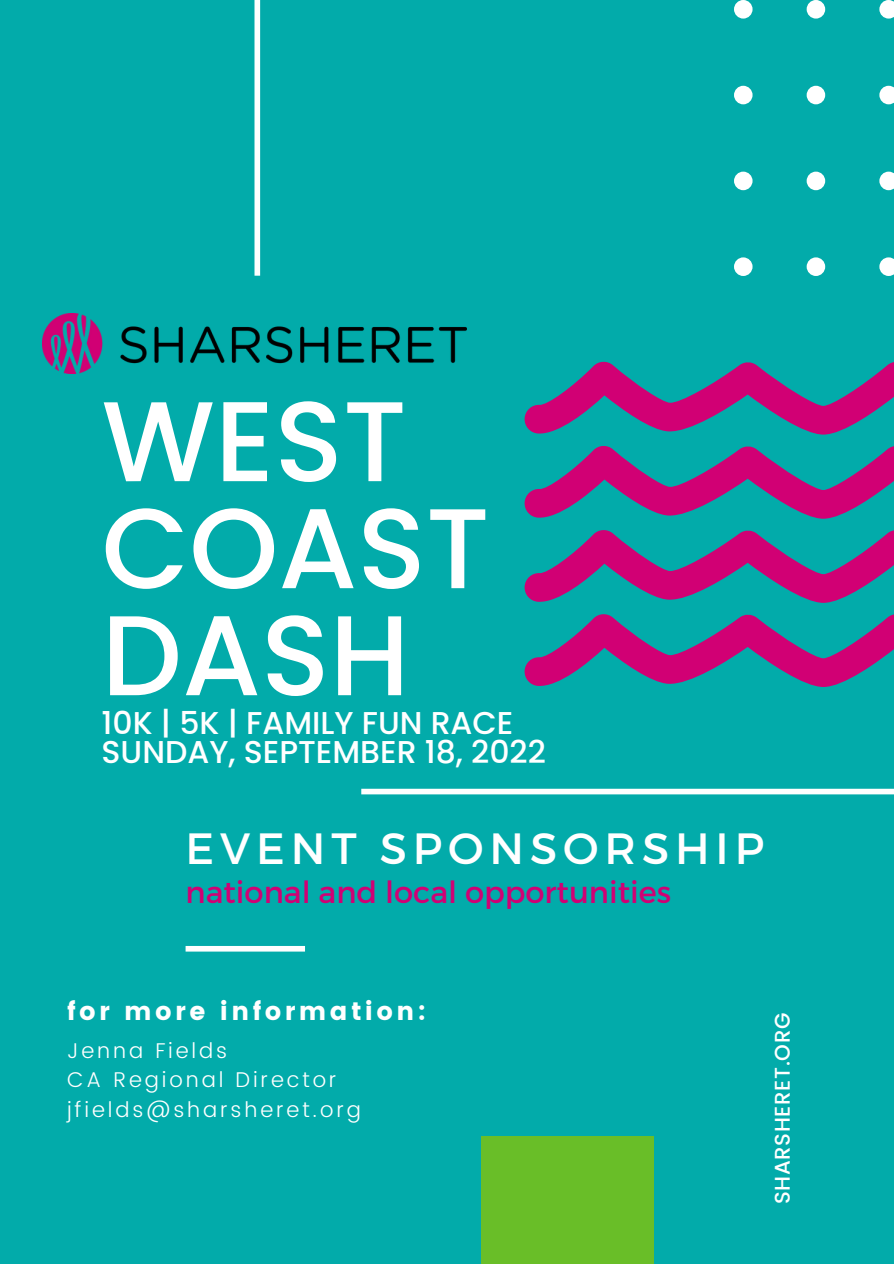
<style>
.page{position:relative;width:894px;height:1264px;background:#fff}
.page>*{position:absolute;margin:0;border:0;box-sizing:border-box;transform-origin:0 0}
.t1{font:500 113.4px/106.9px "Poppins";color:#fff}
.t2{font:43.65px "Montserrat";letter-spacing:.135em;color:#fff}
.t3{font:500 31.5px "Poppins";color:#fff}
.t4{font:30.45px "Montserrat";color:#d10074}
.t5{font:25.35px "Poppins";letter-spacing:.135em;color:#fff}
.t6{font:300 21.3px "Poppins";letter-spacing:.135em;color:#fff}
.t7{font:500 21.3px "Poppins";letter-spacing:.03em;color:#fff}
</style>
<div class="page">
<div style="left:0;top:0;width:893px;height:1263px;background:#02abaa"></div>
<div style="left:254px;top:0;width:6px;height:276px;background:#fff"></div>
<div style="left:361px;top:788px;width:532px;height:6px;background:#fff"></div>
<div style="left:185px;top:945px;width:120px;height:6px;background:#fff"></div>
<div style="left:481px;top:1135px;width:172px;height:128px;background:#69be28"></div>
<svg style="left:734px;top:0;width:159px;height:276px"></svg>
<img style="left:42px;top:313px;width:424px;height:60px">
<svg style="left:524px;top:361px;width:369px;height:73px"></svg>
<svg style="left:524px;top:446px;width:369px;height:73px"></svg>
<svg style="left:524px;top:530px;width:369px;height:73px"></svg>
<svg style="left:524px;top:614px;width:369px;height:73px"></svg>
<p class="t1" style="left:101px;top:388px;width:389px">WEST<br>COAST<br>DASH</p>
<p class="t3" style="left:101px;top:700px;width:413px">10K | 5K | FAMILY FUN RACE</p>
<p class="t3" style="left:101px;top:729px;width:446px">SUNDAY, SEPTEMBER 18, 2022</p>
<p class="t2" style="left:185px;top:820px;width:580px">EVENT SPONSORSHIP</p>
<p class="t4" style="left:185px;top:872px;width:487px">national and local opportunities</p>
<p class="t5" style="left:67px;top:996px;width:360px">for more information:</p>
<p class="t6" style="left:67px;top:1037px;width:162px">Jenna Fields</p>
<p class="t6" style="left:67px;top:1067px;width:271px">CA Regional Director</p>
<p class="t6" style="left:67px;top:1096px;width:295px">jfields@sharsheret.org</p>
<p class="t7" style="left:769px;top:1204px;width:193px;rotate:-90deg">SHARSHERET.ORG</p>
</div>
